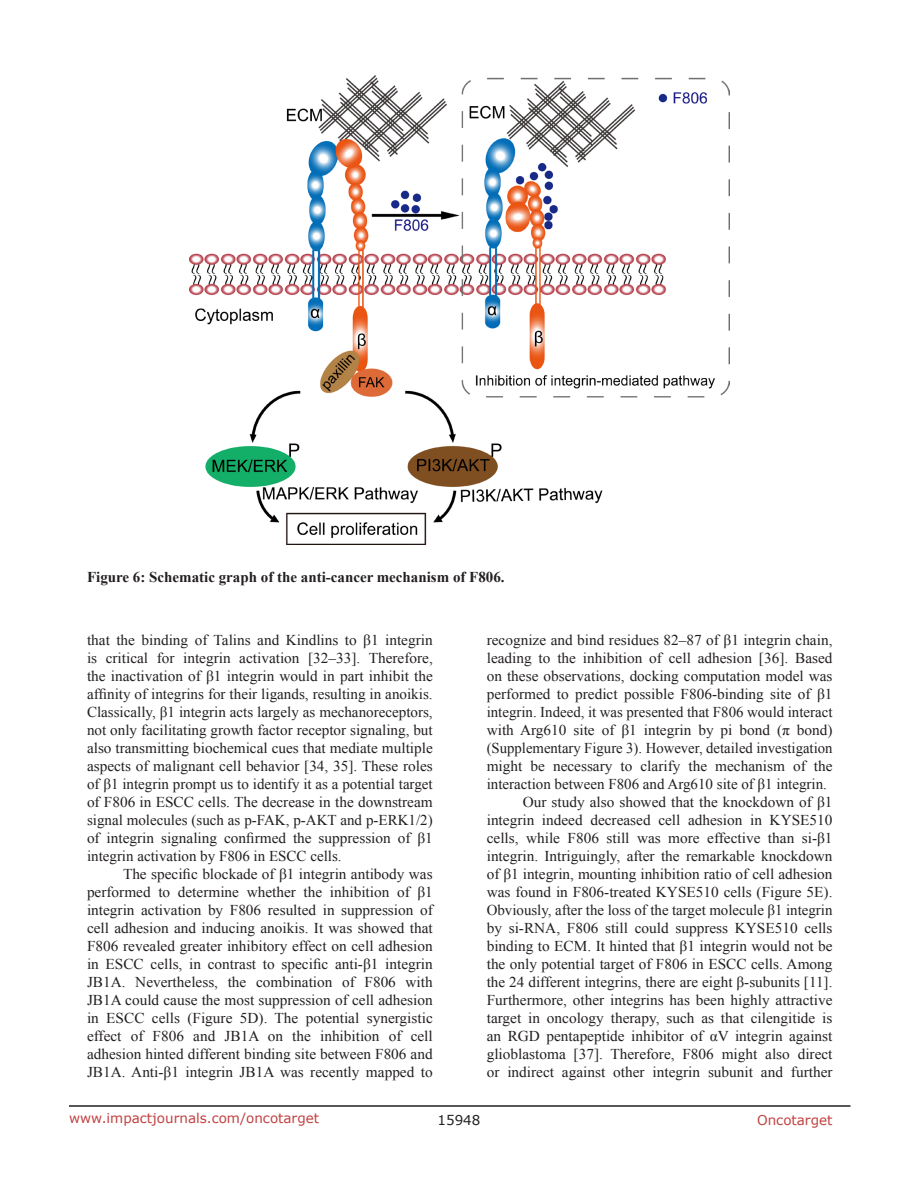
<style>
.page{position:relative;width:918px;height:1188px;background:#fff}
.page>*{position:absolute;margin:0;border:0;box-sizing:border-box;transform-origin:0 0}
.BodyText{font:15px/18px "Times New Roman";color:#231f20;text-align:justify}
.FigureText{font:700 15px "Times New Roman";color:#231f20}
.t1{font:13.5px "Verdana";color:#c24141}
.t2{font:13.5px "Verdana";color:#231f20}
</style>
<div class="page">
<hr style="left:69px;top:1105px;width:781px;height:2px;background:#231f20">
<img style="left:190px;top:76px;width:540px;height:468px">
<p class="FigureText" style="left:87px;top:567px;width:419px">Figure 6: Schematic graph of the anti-cancer mechanism of F806.</p>
<p class="BodyText" style="left:87px;top:631px;width:347px">that the binding of Talins and Kindlins to β1 integrin is critical for integrin activation [32–33]. Therefore, the inactivation of β1 integrin would in part inhibit the affinity of integrins for their ligands, resulting in anoikis.<br>Classically, β1 integrin acts largely as mechanoreceptors, not only facilitating growth factor receptor signaling, but also transmitting biochemical cues that mediate multiple aspects of malignant cell behavior [34, 35]. These roles of β1 integrin prompt us to identify it as a potential target of F806 in ESCC cells. The decrease in the downstream signal molecules (such as p-FAK, p-AKT and p-ERK1/2) of integrin signaling confirmed the suppression of β1 integrin activation by F806 in ESCC cells.</p>
<p class="BodyText" style="left:87px;top:865px;width:347px;text-indent:36px">The specific blockade of β1 integrin antibody was performed to determine whether the inhibition of β1 integrin activation by F806 resulted in suppression of cell adhesion and inducing anoikis. It was showed that F806 revealed greater inhibitory effect on cell adhesion in ESCC cells, in contrast to specific anti-β1 integrin JB1A. Nevertheless, the combination of F806 with JB1A could cause the most suppression of cell adhesion in ESCC cells (Figure 5D). The potential synergistic effect of F806 and JB1A on the inhibition of cell adhesion hinted different binding site between F806 and JB1A. Anti-β1 integrin JB1A was recently mapped to</p>
<p class="BodyText" style="left:487px;top:631px;width:347px">recognize and bind residues 82–87 of β1 integrin chain, leading to the inhibition of cell adhesion [36]. Based on these observations, docking computation model was performed to predict possible F806-binding site of β1 integrin. Indeed, it was presented that F806 would interact with Arg610 site of β1 integrin by pi bond (π bond) (Supplementary Figure 3). However, detailed investigation might be necessary to clarify the mechanism of the interaction between F806 and Arg610 site of β1 integrin.</p>
<p class="BodyText" style="left:487px;top:793px;width:347px;text-indent:36px">Our study also showed that the knockdown of β1 integrin indeed decreased cell adhesion in KYSE510 cells, while F806 still was more effective than si-β1 integrin. Intriguingly, after the remarkable knockdown of β1 integrin, mounting inhibition ratio of cell adhesion was found in F806-treated KYSE510 cells (Figure 5E).<br>Obviously, after the loss of the target molecule β1 integrin by si-RNA, F806 still could suppress KYSE510 cells binding to ECM. It hinted that β1 integrin would not be the only potential target of F806 in ESCC cells. Among the 24 different integrins, there are eight β-subunits [11].<br>Furthermore, other integrins has been highly attractive target in oncology therapy, such as that cilengitide is an RGD pentapeptide inhibitor of αV integrin against glioblastoma [37]. Therefore, F806 might also direct or indirect against other integrin subunit and further</p>
<p class="t1" style="left:69px;top:1109px;width:252px">www.impactjournals.com/oncotarget</p>
<p class="t2" style="left:438px;top:1111px;width:44px">15948</p>
<p class="t1" style="left:757px;top:1111px;width:77px">Oncotarget</p>
</div>
